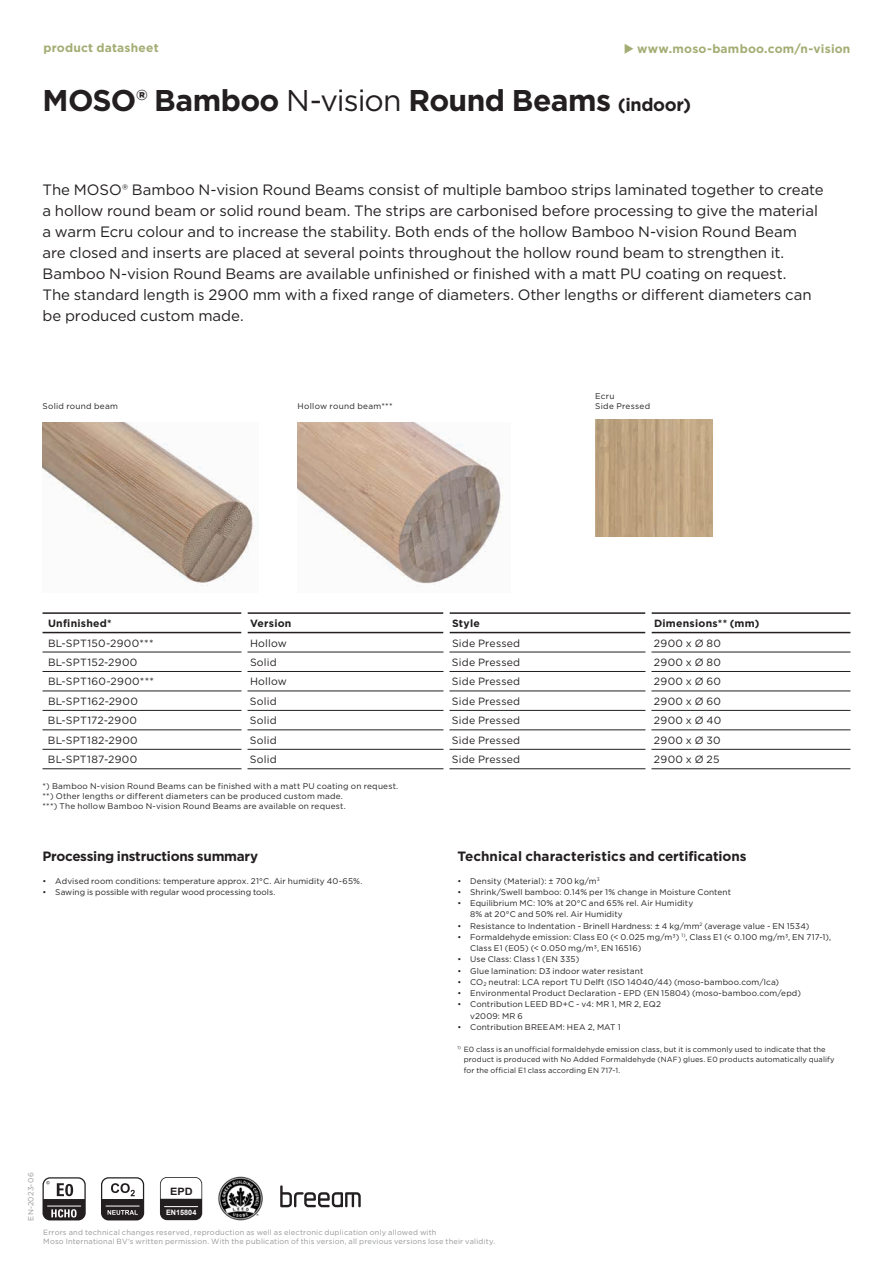
<style>
.page{position:relative;width:893px;height:1263px;background:#fff}
.page>*{position:absolute;margin:0;border:0;box-sizing:border-box;transform-origin:0 0}
.t1{font:700 30px "Gotham";letter-spacing:-.02em;color:#231f20}
.t2{font:15px/21px "Gotham";letter-spacing:-.005em;color:#231f20}
.t3{font:700 13.5px "Gotham";letter-spacing:-.01em;color:#231f20}
.t4{font:700 12px "Gotham";letter-spacing:.02em;color:#a3ad73}
.t5{font:10.5px "Gotham";letter-spacing:.02em;color:#231f20}
.t6{font:700 10.5px "Gotham";letter-spacing:.02em;color:#231f20}
.t7{font:700 10.2px "Arial";color:#231f20;scale:1.08 1}
.t8{font:8.25px/11.2px "Gotham";letter-spacing:.015em;color:#231f20}
.t9{font:8.25px/10.5px "Gotham";letter-spacing:.035em;color:#231f20}
.t10{font:7.5px/9px "Gotham";letter-spacing:.025em;color:#949698}
.t11{font:7.5px/10.5px "Gotham";letter-spacing:.015em;color:#231f20}
.t12{font:700 7.35px "Arial";color:#fff}
.s1{font-weight:400}
.s2{font-size:18px}
</style>
<div class="page">
<div style="left:101px;top:1177px;width:43px;height:43px;background:#231f20;border-radius:8px"></div>
<hr style="left:106px;top:1205px;width:34px;height:1px;background:#fff">
<svg style="left:102px;top:1178px;width:41px;height:21px"></svg>
<svg style="left:108px;top:1210px;width:30px;height:5px"></svg>
<img style="left:218px;top:1176px;width:45px;height:44px">
<div style="left:160px;top:1177px;width:42px;height:43px;background:#231f20;border-radius:7px"></div>
<svg style="left:161px;top:1178px;width:40px;height:21px"></svg>
<hr style="left:164px;top:1206px;width:34px;height:1px;background:#fff">
<svg style="left:280px;top:1185px;width:81px;height:22px"></svg>
<div style="left:43px;top:1177px;width:43px;height:43px;background:#231f20;border-radius:8px"></div>
<hr style="left:47px;top:1205px;width:34px;height:1px;background:#fff">
<svg style="left:51px;top:1209px;width:26px;height:8px"></svg>
<svg style="left:44px;top:1178px;width:40px;height:21px"></svg>
<img style="left:298px;top:422px;width:205px;height:164px">
<img style="left:43px;top:422px;width:211px;height:165px">
<img style="left:595px;top:420px;width:118px;height:117px">
<hr style="left:43px;top:612px;width:198px;height:2px;background:#231f20">
<hr style="left:247px;top:612px;width:196px;height:2px;background:#231f20">
<hr style="left:449px;top:612px;width:196px;height:2px;background:#231f20">
<hr style="left:651px;top:612px;width:199px;height:2px;background:#231f20">
<hr style="left:43px;top:632px;width:198px;height:1px;background:#231f20">
<hr style="left:247px;top:632px;width:196px;height:1px;background:#231f20">
<hr style="left:449px;top:632px;width:196px;height:1px;background:#231f20">
<hr style="left:651px;top:632px;width:199px;height:1px;background:#231f20">
<hr style="left:43px;top:652px;width:198px;height:1px;background:#231f20">
<hr style="left:247px;top:652px;width:196px;height:1px;background:#231f20">
<hr style="left:449px;top:652px;width:196px;height:1px;background:#231f20">
<hr style="left:651px;top:652px;width:199px;height:1px;background:#231f20">
<hr style="left:43px;top:671px;width:198px;height:1px;background:#231f20">
<hr style="left:247px;top:671px;width:196px;height:1px;background:#231f20">
<hr style="left:449px;top:671px;width:196px;height:1px;background:#231f20">
<hr style="left:651px;top:671px;width:199px;height:1px;background:#231f20">
<hr style="left:43px;top:691px;width:198px;height:1px;background:#231f20">
<hr style="left:247px;top:691px;width:196px;height:1px;background:#231f20">
<hr style="left:449px;top:691px;width:196px;height:1px;background:#231f20">
<hr style="left:651px;top:691px;width:199px;height:1px;background:#231f20">
<hr style="left:43px;top:710px;width:198px;height:1px;background:#231f20">
<hr style="left:247px;top:710px;width:196px;height:1px;background:#231f20">
<hr style="left:449px;top:710px;width:196px;height:1px;background:#231f20">
<hr style="left:651px;top:710px;width:199px;height:1px;background:#231f20">
<hr style="left:43px;top:730px;width:198px;height:1px;background:#231f20">
<hr style="left:247px;top:730px;width:196px;height:1px;background:#231f20">
<hr style="left:449px;top:730px;width:196px;height:1px;background:#231f20">
<hr style="left:651px;top:730px;width:199px;height:1px;background:#231f20">
<hr style="left:43px;top:749px;width:198px;height:1px;background:#231f20">
<hr style="left:247px;top:749px;width:196px;height:1px;background:#231f20">
<hr style="left:449px;top:749px;width:196px;height:1px;background:#231f20">
<hr style="left:651px;top:749px;width:199px;height:1px;background:#231f20">
<hr style="left:43px;top:768px;width:198px;height:1px;background:#231f20">
<hr style="left:247px;top:768px;width:196px;height:1px;background:#231f20">
<hr style="left:449px;top:768px;width:196px;height:1px;background:#231f20">
<hr style="left:651px;top:768px;width:199px;height:1px;background:#231f20">
<h3 class="t4" style="left:43px;top:39px;width:117px">product datasheet</h3>
<h3 class="t4" style="left:624px;top:41px;width:228px">◆ www.moso-bamboo.com/n-vision</h3>
<h1 class="t1" style="left:43px;top:81px;width:650px">MOSO® Bamboo <span class="s1">N-vision</span> Round Beams <span class="s2">(indoor)</span></h1>
<p class="t2" style="left:43px;top:179px;width:783px">The MOSO® Bamboo N-vision Round Beams consist of multiple bamboo strips laminated together to create a hollow round beam or solid round beam. The strips are carbonised before processing to give the material a warm Ecru colour and to increase the stability. Both ends of the hollow Bamboo N-vision Round Beam are closed and inserts are placed at several points throughout the hollow round beam to strengthen it.<br>Bamboo N-vision Round Beams are available unfinished or finished with a matt PU coating on request.<br>The standard length is 2900 mm with a fixed range of diameters. Other lengths or different diameters can be produced custom made.</p>
<p class="t9" style="left:43px;top:401px;width:77px">Solid round beam</p>
<p class="t9" style="left:298px;top:401px;width:96px">Hollow round beam***</p>
<p class="t9" style="left:595px;top:390px;width:56px">Ecru<br>Side Pressed</p>
<p class="t6" style="left:48px;top:616px;width:65px">Unfinished*</p>
<p class="t6" style="left:250px;top:616px;width:43px">Version</p>
<p class="t6" style="left:452px;top:616px;width:29px">Style</p>
<p class="t6" style="left:654px;top:616px;width:107px">Dimensions** (mm)</p>
<p class="t5" style="left:48px;top:636px;width:107px">BL-SPT150-2900***</p>
<p class="t5" style="left:250px;top:636px;width:38px">Hollow</p>
<p class="t5" style="left:452px;top:636px;width:70px">Side Pressed</p>
<p class="t5" style="left:654px;top:636px;width:68px">2900 x Ø 80</p>
<p class="t5" style="left:48px;top:655px;width:91px">BL-SPT152-2900</p>
<p class="t5" style="left:250px;top:655px;width:28px">Solid</p>
<p class="t5" style="left:452px;top:655px;width:70px">Side Pressed</p>
<p class="t5" style="left:654px;top:655px;width:68px">2900 x Ø 80</p>
<p class="t5" style="left:48px;top:675px;width:107px">BL-SPT160-2900***</p>
<p class="t5" style="left:250px;top:675px;width:38px">Hollow</p>
<p class="t5" style="left:452px;top:675px;width:70px">Side Pressed</p>
<p class="t5" style="left:654px;top:675px;width:69px">2900 x Ø 60</p>
<p class="t5" style="left:48px;top:694px;width:91px">BL-SPT162-2900</p>
<p class="t5" style="left:250px;top:694px;width:28px">Solid</p>
<p class="t5" style="left:452px;top:694px;width:70px">Side Pressed</p>
<p class="t5" style="left:654px;top:694px;width:69px">2900 x Ø 60</p>
<p class="t5" style="left:48px;top:714px;width:91px">BL-SPT172-2900</p>
<p class="t5" style="left:250px;top:714px;width:28px">Solid</p>
<p class="t5" style="left:452px;top:714px;width:70px">Side Pressed</p>
<p class="t5" style="left:654px;top:714px;width:69px">2900 x Ø 40</p>
<p class="t5" style="left:48px;top:733px;width:91px">BL-SPT182-2900</p>
<p class="t5" style="left:250px;top:733px;width:28px">Solid</p>
<p class="t5" style="left:452px;top:733px;width:70px">Side Pressed</p>
<p class="t5" style="left:654px;top:733px;width:68px">2900 x Ø 30</p>
<p class="t5" style="left:48px;top:753px;width:91px">BL-SPT187-2900</p>
<p class="t5" style="left:250px;top:753px;width:28px">Solid</p>
<p class="t5" style="left:452px;top:753px;width:70px">Side Pressed</p>
<p class="t5" style="left:654px;top:753px;width:67px">2900 x Ø 25</p>
<p class="t8" style="left:43px;top:781px;width:357px;line-height:9.8px">*) Bamboo N-vision Round Beams can be finished with a matt PU coating on request. **) Other lengths or different diameters can be produced custom made.<br>***) The hollow Bamboo N-vision Round Beams are available on request.</p>
<h3 class="t3" style="left:43px;top:847px;width:217px">Processing instructions summary</h3>
<p class="t8" style="left:43px;top:875px;width:321px">• Advised room conditions: temperature approx. 21°C. Air humidity 40-65%.</p>
<p class="t8" style="left:43px;top:886px;width:234px">• Sawing is possible with regular wood processing tools.</p>
<h3 class="t3" style="left:457px;top:847px;width:291px">Technical characteristics and certifications</h3>
<p class="t8" style="left:457px;top:875px;width:144px">• Density (Material): ± 700 kg/m<sup>3</sup></p>
<p class="t8" style="left:457px;top:886px;width:275px">• Shrink/Swell bamboo: 0.14% per 1% change in Moisture Content</p>
<p class="t8" style="left:470px;top:897px;width:225px;text-indent:-13px">• Equilibrium MC: 10% at 20°C and 65% rel. Air Humidity<br>8% at 20°C and 50% rel. Air Humidity</p>
<p class="t8" style="left:457px;top:920px;width:354px">• Resistance to Indentation - Brinell Hardness: ± 4 kg/mm<sup>2</sup> (average value - EN 1534)</p>
<p class="t8" style="left:470px;top:931px;width:363px;text-indent:-13px">• Formaldehyde emission: Class E0 (&lt; 0.025 mg/m3) <sup>1)</sup>, Class E1 (&lt; 0.100 mg/m3, EN 717-1),<br>Class E1 (E05) (&lt; 0.050 mg/m3, EN 16516)</p>
<p class="t8" style="left:457px;top:954px;width:123px">• Use Class: Class 1 (EN 335)</p>
<p class="t8" style="left:457px;top:965px;width:187px">• Glue lamination: D3 indoor water resistant</p>
<p class="t8" style="left:457px;top:976px;width:323px">• CO<sub>2</sub> neutral: LCA report TU Delft (ISO 14040/44) (moso-bamboo.com/lca)</p>
<p class="t8" style="left:457px;top:987px;width:345px">• Environmental Product Declaration - EPD (EN 15804) (moso-bamboo.com/epd)</p>
<p class="t8" style="left:470px;top:999px;width:192px;text-indent:-13px">• Contribution LEED BD+C - v4: MR 1, MR 2, EQ2 v2009: MR 6</p>
<p class="t8" style="left:457px;top:1021px;width:165px">• Contribution BREEAM: HEA 2, MAT 1</p>
<p class="t11" style="left:464px;top:1043px;width:372px;text-indent:-6px"><sup>1)</sup> E0 class is an unofficial formaldehyde emission class, but it is commonly used to indicate that the product is produced with No Added Formaldehyde (NAF) glues. E0 products automatically qualify for the official E1 class according EN 717-1.</p>
<p class="t10" style="left:26px;top:1221px;width:50px;rotate:-90deg">EN-2023-06</p>
<p class="t7" style="left:170px;top:1184px;width:22px">EPD</p>
<p class="t12" style="left:166px;top:1207px;width:32px">EN15804</p>
<p class="t10" style="left:43px;top:1228px;width:453px">Errors and technical changes reserved, reproduction as well as electronic duplication only allowed with<br>Moso International BV’s written permission. With the publication of this version, all previous versions lose their validity.</p>
</div>
